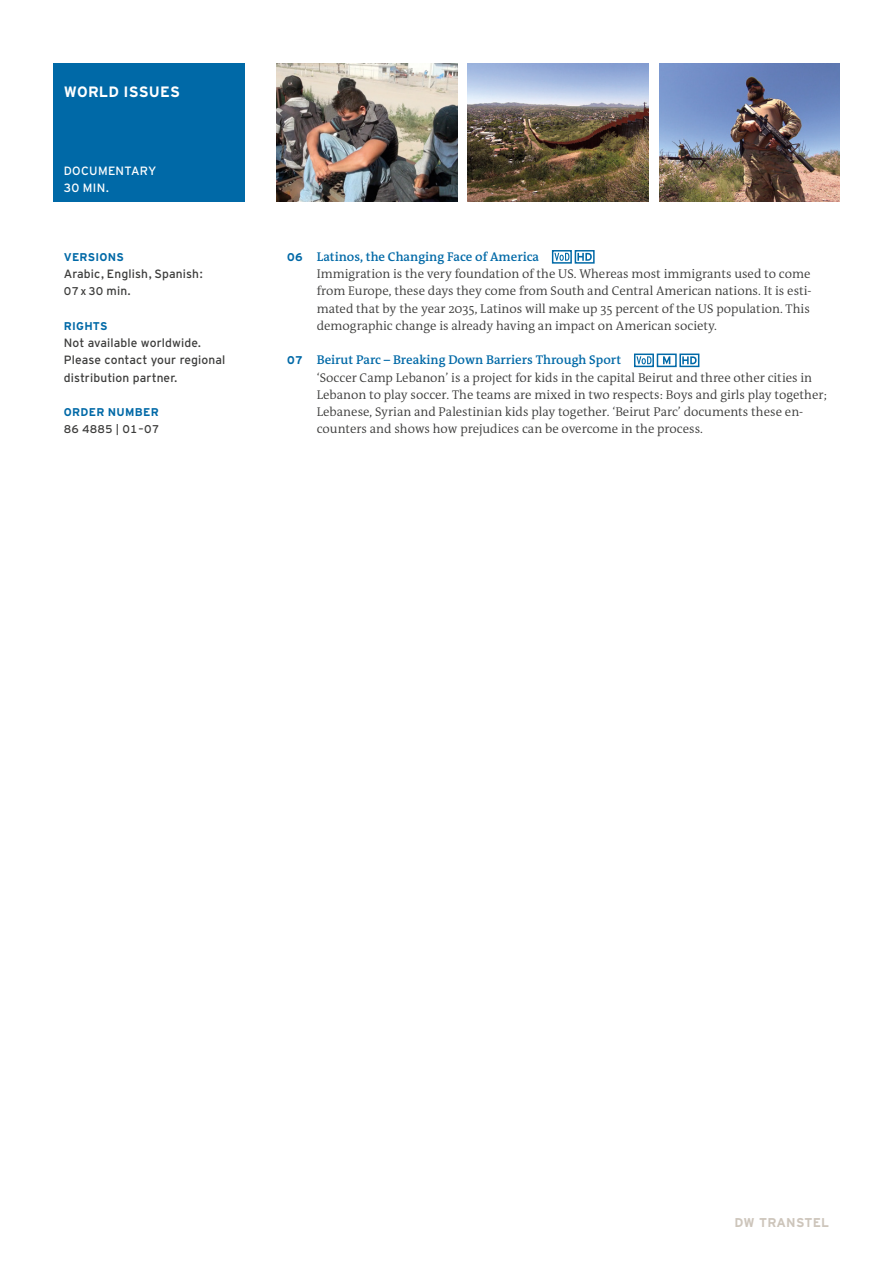
<style>
.page{position:relative;width:893px;height:1263px;background:#fff}
.page>*{position:absolute;margin:0;border:0;box-sizing:border-box;transform-origin:0 0}
.Titel_Kategorie{font:700 15px "Interstate DW";letter-spacing:.01em;color:#fff}
.Copy_E_Einzug{font:300 12.75px/17.2px "DW The Antiqua B W4";color:#3c3c3b}
.Sub_E{font:600 12.75px "DW The Antiqua B W6";color:#0069a7}
.t1{font:700 12.75px "Interstate DW Line";letter-spacing:.02em;color:#cdc5bb}
.Bestellinfo{font:12px/17.2px "Interstate DW";letter-spacing:.01em;color:#3c3c3b}
.Titel_Sendeformat{font:12px "Interstate DW";letter-spacing:.025em;color:#fff}
.Sub_Versal_E{font:700 11.25px "Interstate DW";letter-spacing:.025em;color:#0069a7}
.Bestellnummer_Inhalt{font:11.25px "Interstate DW Line";letter-spacing:.01em;color:#3c3c3b}
.Bestellinfo-2{font:11.25px "Interstate DW Line";color:#3c3c3b}
.s1{font-size:12px}
.s2{font-family:"Interstate DW Line";font-weight:700;font-size:11.25px}
</style>
<div class="page">
<div style="left:53px;top:64px;width:191px;height:138px;background:#0069a7"></div>
<img style="left:276px;top:64px;width:181px;height:138px">
<img style="left:468px;top:64px;width:180px;height:138px">
<img style="left:659px;top:64px;width:181px;height:138px">
<svg style="left:552px;top:250px;width:20px;height:14px"></svg>
<svg style="left:554px;top:253px;width:15px;height:8px"></svg>
<svg style="left:575px;top:250px;width:20px;height:14px"></svg>
<svg style="left:577px;top:253px;width:15px;height:8px"></svg>
<svg style="left:634px;top:354px;width:20px;height:13px"></svg>
<svg style="left:636px;top:356px;width:15px;height:8px"></svg>
<div style="left:657px;top:354px;width:20px;height:13px;background:#fff;border:2px solid #0069a7"></div>
<svg style="left:663px;top:356px;width:7px;height:8px"></svg>
<svg style="left:679px;top:354px;width:20px;height:13px"></svg>
<svg style="left:682px;top:356px;width:15px;height:8px"></svg>
<p class="Titel_Kategorie" style="left:64px;top:83px;width:118px">WORLD ISSUES</p>
<p class="Titel_Sendeformat" style="left:64px;top:164px;width:94px">DOCUMENTARY</p>
<p class="Titel_Sendeformat" style="left:64px;top:181px;width:47px">30 MIN.</p>
<p class="Sub_Versal_E" style="left:64px;top:251px;width:62px">VERSIONS</p>
<p class="Bestellinfo" style="left:64px;top:265px;width:140px">Arabic, English, Spanish:</p>
<p class="Bestellinfo-2" style="left:64px;top:285px;width:68px">07 x 30 <span class="s1">min.</span></p>
<p class="Sub_Versal_E" style="left:64px;top:320px;width:45px">RIGHTS</p>
<p class="Bestellinfo" style="left:64px;top:334px;width:163px">Not available worldwide.<br>Please contact your regional distribution partner.</p>
<p class="Sub_Versal_E" style="left:64px;top:406px;width:97px">ORDER NUMBER</p>
<p class="Bestellnummer_Inhalt" style="left:64px;top:423px;width:97px">86 4885 | 01–07</p>
<p class="Sub_E" style="left:287px;top:248px;width:254px"><span class="s2">06</span> Latinos, the Changing Face of America</p>
<p class="Copy_E_Einzug" style="left:317px;top:265px;width:496px">Immigration is the very foundation of the US. Whereas most immigrants used to come from Europe, these days they come from South and Central American nations. It is esti&shy;mated that by the year 2035, Latinos will make up 35 percent of the US population. This demographic change is already having an impact on American society.</p>
<p class="Sub_E" style="left:287px;top:352px;width:336px"><span class="s2">07</span> Beirut Parc – Breaking Down Barriers Through Sport</p>
<p class="Copy_E_Einzug" style="left:317px;top:369px;width:512px">‘Soccer Camp Lebanon’ is a project for kids in the capital Beirut and three other cities in Lebanon to play soccer. The teams are mixed in two respects: Boys and girls play together; Lebanese, Syrian and Palestinian kids play together. ‘Beirut Parc’ documents these en&shy;counters and shows how prejudices can be overcome in the process.</p>
<p class="t1" style="left:735px;top:1215px;width:96px">DW TRANSTEL</p>
</div>
